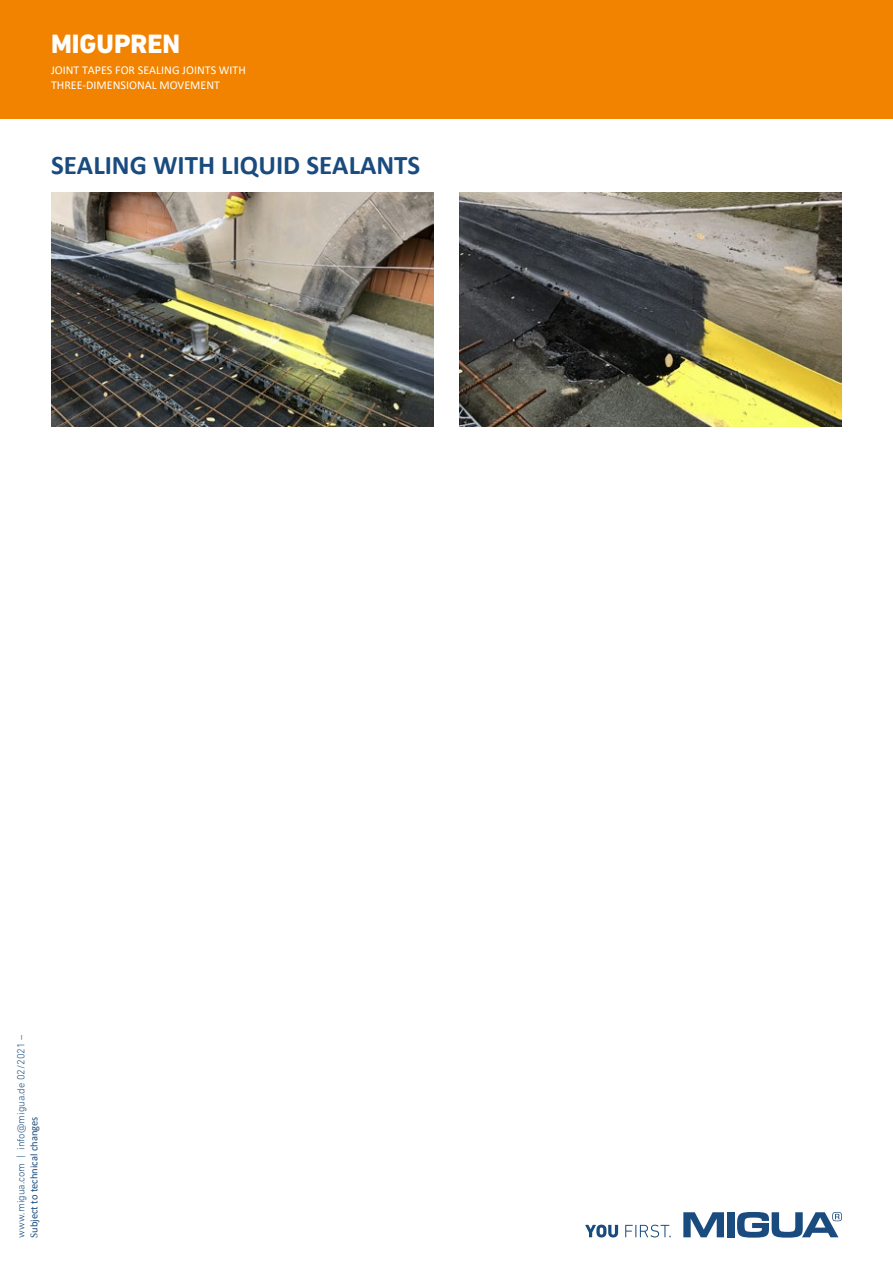
<style>
.page{position:relative;width:893px;height:1263px;background:#fff}
.page>*{position:absolute;margin:0;border:0;box-sizing:border-box;transform-origin:0 0}
.t1{font:700 27px "Calibri";color:#1a4b7e}
.t2{font:800 27px "DIN Next LT Pro";color:#fff}
.t3{font:12px/15px "Calibri";color:#fff}
.t4{font:300 10.5px "DIN Next LT Pro";color:#1a4b7e}
.t5{font:10.5px "Calibri";color:#1a4b7e}
.s1{font-family:"Minion Pro"}
</style>
<div class="page">
<svg style="left:683px;top:1212px;width:41px;height:25px"></svg>
<div style="left:727px;top:1212px;width:8px;height:25px;background:#1a4b7e"></div>
<svg style="left:737px;top:1212px;width:105px;height:25px"></svg>
<svg style="left:585px;top:1224px;width:86px;height:13px"></svg>
<img style="left:51px;top:192px;width:383px;height:234px">
<img style="left:459px;top:192px;width:383px;height:234px">
<div style="left:0;top:0;width:893px;height:119px;background:#f18300"></div>
<h1 class="t2" style="left:51px;top:28px;width:131px">MIGUPREN</h1>
<p class="t3" style="left:51px;top:62px;width:196px">JOINT TAPES FOR SEALING JOINTS WITH<br>THREE-DIMENSIONAL MOVEMENT</p>
<h1 class="t1" style="left:51px;top:146px;width:371px">SEALING WITH LIQUID SEALANTS</h1>
<p class="t4" style="left:17px;top:1238px;width:205px;rotate:-90deg">www.migua.com | info@migua.de 02/2021 –</p>
<p class="t5" style="left:27px;top:1238px;width:123px;rotate:-90deg"><span class="s1">S</span>ubject to technical changes</p>
</div>
